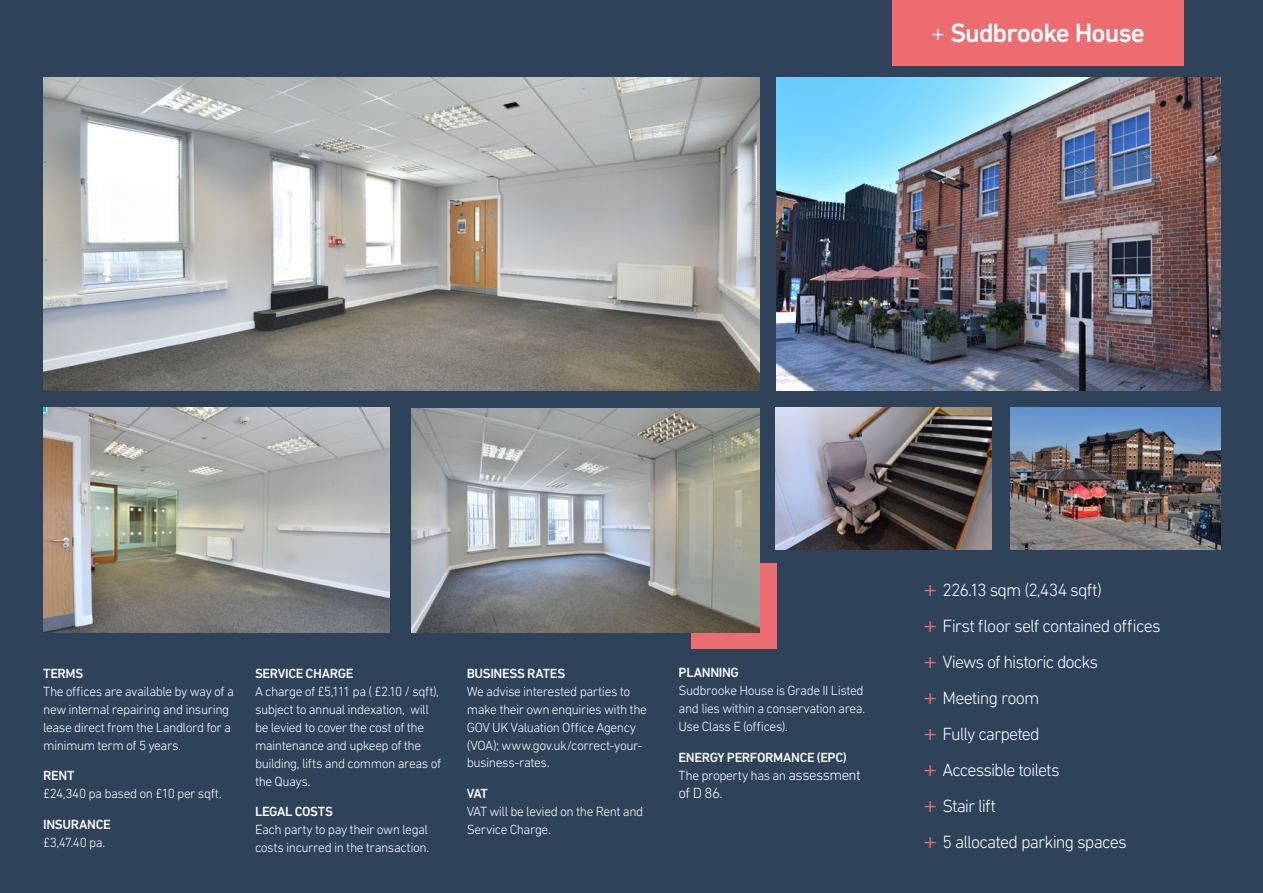
<style>
.page{position:relative;width:1263px;height:893px;background:#2e435a}
.page>*{position:absolute;margin:0;border:0;box-sizing:border-box;transform-origin:0 0}
.t1{font:500 27px "DIN Next LT Pro";letter-spacing:-.035em;color:#fff}
.t2{font:300 18px/36px "DIN Next LT Pro";letter-spacing:-.05em;color:#fff}
.t3{font:300 15px "DIN Next LT Pro";color:#fff}
.t4{font:300 13.5px/18px "DIN Next LT Pro";letter-spacing:-.035em;color:#fff}
.t5{font:500 13.5px/18px "DIN Next LT Pro";letter-spacing:-.025em;color:#fff}
.s1{font-weight:300}
.s2{font-weight:300;font-size:15px}
.s3{font-size:27px;color:#ed6c70}
</style>
<div class="page">
<img style="left:43px;top:408px;width:347px;height:225px">
<img style="left:43px;top:78px;width:717px;height:312px">
<div style="left:692px;top:563px;width:85px;height:85px;background:#ed6c70"></div>
<div style="left:892px;top:0;width:291px;height:65px;background:#ed6c70"></div>
<img style="left:411px;top:408px;width:349px;height:225px">
<img style="left:777px;top:78px;width:443px;height:312px">
<img style="left:775px;top:407px;width:217px;height:143px">
<img style="left:1010px;top:407px;width:210px;height:143px">
<h1 class="t1" style="left:931px;top:18px;width:215px"><span class="s1">+</span> Sudbrooke House</h1>
<p class="t5" style="left:43px;top:664px;width:42px">TERMS</p>
<p class="t4" style="left:43px;top:682px;width:192px">The offices are available by way of a new internal repairing and insuring lease direct from the Landlord for a minimum term of 5 years.</p>
<p class="t5" style="left:43px;top:767px;width:33px">RENT</p>
<p class="t4" style="left:43px;top:785px;width:180px">£24,340 pa based on £10 per sqft.</p>
<p class="t5" style="left:43px;top:815px;width:69px">INSURANCE</p>
<p class="t4" style="left:43px;top:833px;width:64px">£3,47.40 pa.</p>
<p class="t5" style="left:255px;top:664px;width:100px">SERVICE CHARGE</p>
<p class="t4" style="left:255px;top:682px;width:188px">A charge of £5,111 pa ( £2.10 / sqft), subject to annual indexation, will be levied to cover the cost of the maintenance and upkeep of the building, lifts and common areas of the Quays.</p>
<p class="t5" style="left:255px;top:803px;width:79px">LEGAL COSTS</p>
<p class="t4" style="left:255px;top:820px;width:176px">Each party to pay their own legal costs incurred in the transaction.</p>
<p class="t5" style="left:467px;top:664px;width:100px">BUSINESS RATES</p>
<p class="t4" style="left:467px;top:682px;width:182px">We advise interested parties to make their own enquiries with the<br>GOV UK Valuation Office Agency (VOA); www.gov.uk/correct-your&shy;business-rates.</p>
<p class="t5" style="left:467px;top:785px;width:23px">VAT</p>
<p class="t4" style="left:467px;top:802px;width:178px">VAT will be levied on the Rent and<br>Service Charge.</p>
<p class="t5" style="left:679px;top:664px;width:62px">PLANNING</p>
<p class="t4" style="left:679px;top:682px;width:188px">Sudbrooke House is Grade II Listed and lies within a conservation area.<br>Use Class E (offices).</p>
<p class="t5" style="left:679px;top:748px;width:184px">ENERGY PERFORMANCE (EPC)<br><span class="s1">The property has an</span> <span class="s2">assessment</span></p>
<p class="t3" style="left:679px;top:785px;width:46px">of D 86.</p>
<h2 class="t2" style="left:923px;top:572px;width:239px"><span class="s3">+</span> 226.13 sqm (2,434 sqft)<br><span class="s3">+</span> First floor self contained offices <span class="s3">+</span> Views of historic docks<br><span class="s3">+</span> Meeting room<br><span class="s3">+</span> Fully carpeted<br><span class="s3">+</span> Accessible toilets<br><span class="s3">+</span> Stair lift<br><span class="s3">+</span> 5 allocated parking spaces</h2>
</div>
